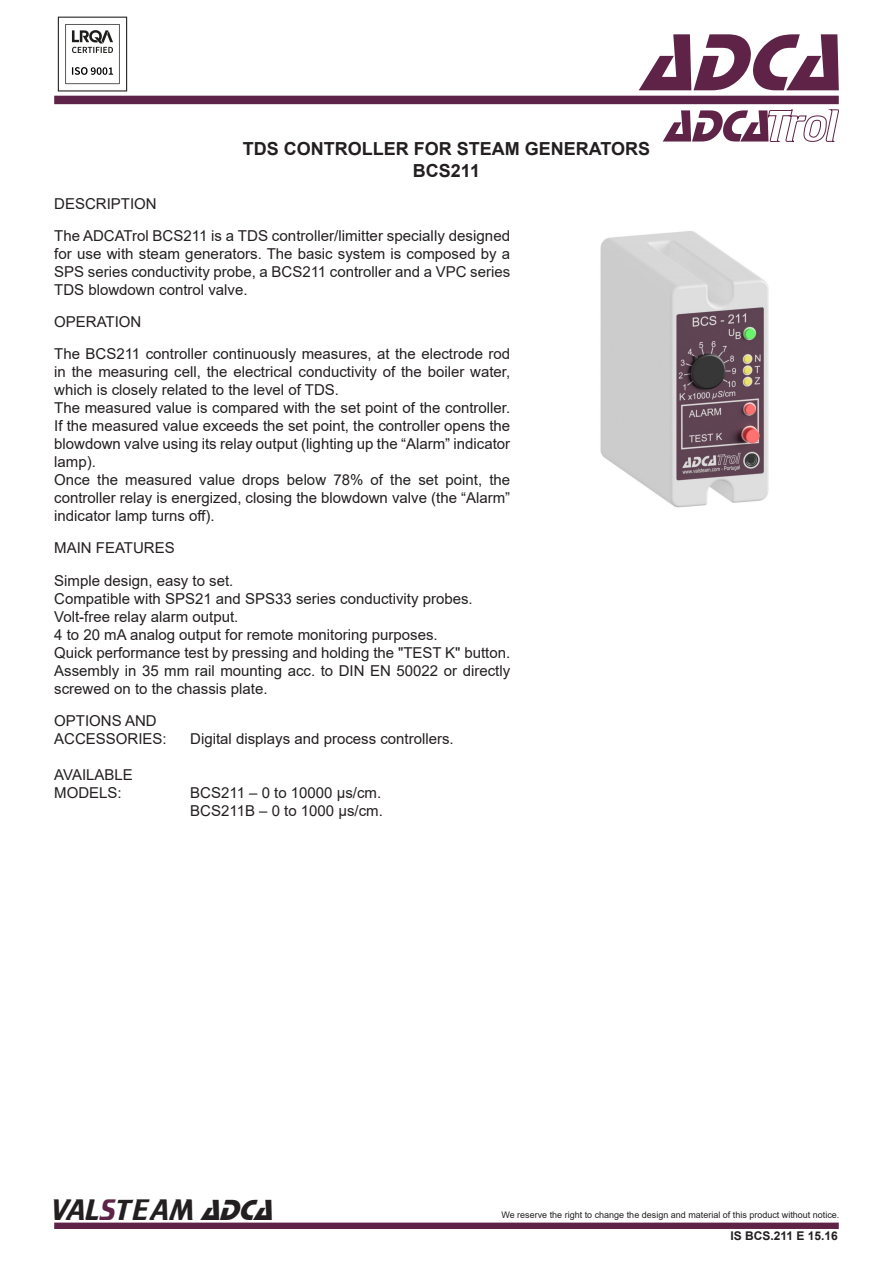
<style>
.page{position:relative;width:893px;height:1263px;background:#fff}
.page>*{position:absolute;margin:0;border:0;box-sizing:border-box;transform-origin:0 0}
.t1{font:italic 84px "Stop D";color:#5f2348}
.t2{font:30px "Trekker";color:#231f20}
.t3{font:700 18px "Arial";color:#231f20}
.t4{font:15px/18px "Arial";color:#231f20;text-align:justify}
.t5{font:700 12px "Arial";color:#231f20}
.t6{font:9px "Arial";color:#231f20}
.s1{color:#5f2348}
.s2{font-family:"Stop D";font-style:italic}
</style>
<div class="page">
<div style="left:54px;top:96px;width:785px;height:8px;background:#5e2348"></div>
<div style="left:54px;top:1222px;width:785px;height:7px;background:#5f2348;border:2px solid #5f2348"></div>
<img style="left:57px;top:16px;width:71px;height:76px">
<svg style="left:663px;top:109px;width:176px;height:33px"></svg>
<img style="left:600px;top:231px;width:169px;height:277px">
<h1 class="t1" style="left:640px;top:14px;width:227px">ADCA</h1>
<p class="t4" style="left:54px;top:194px;width:104px">DESCRIPTION</p>
<p class="t3" style="left:243px;top:136px;width:409px">TDS CONTROLLER FOR STEAM GENERATORS</p>
<p class="t3" style="left:413px;top:158px;width:69px">BCS211</p>
<p class="t4" style="left:54px;top:227px;width:458px">The ADCATrol BCS211 is a TDS controller/limitter specially designed for use with steam generators. The basic system is composed by a SPS series conductivity probe, a BCS211 controller and a VPC series TDS blowdown control valve.</p>
<p class="t4" style="left:54px;top:313px;width:89px">OPERATION</p>
<p class="t4" style="left:54px;top:345px;width:458px">The BCS211 controller continuously measures, at the electrode rod in the measuring cell, the electrical conductivity of the boiler water, which is closely related to the level of TDS.</p>
<p class="t4" style="left:54px;top:399px;width:458px">The measured value is compared with the set point of the controller.<br>If the measured value exceeds the set point, the controller opens the blowdown valve using its relay output (lighting up the “Alarm” indicator lamp).</p>
<p class="t4" style="left:54px;top:471px;width:458px">Once the measured value drops below 78% of the set point, the controller relay is energized, closing the blowdown valve (the “Alarm” indicator lamp turns off).</p>
<p class="t4" style="left:54px;top:539px;width:122px">MAIN FEATURES</p>
<p class="t4" style="left:54px;top:571px;width:181px">Simple design, easy to set.</p>
<p class="t4" style="left:54px;top:589px;width:420px">Compatible with SPS21 and SPS33 series conductivity probes.</p>
<p class="t4" style="left:54px;top:607px;width:186px">Volt-free relay alarm output.</p>
<p class="t4" style="left:54px;top:625px;width:385px">4 to 20 mA analog output for remote monitoring purposes.</p>
<p class="t4" style="left:54px;top:643px;width:458px">Quick performance test by pressing and holding the "TEST K" button.</p>
<p class="t4" style="left:54px;top:661px;width:458px">Assembly in 35 mm rail mounting acc. to DIN EN 50022 or directly screwed on to the chassis plate.</p>
<p class="t4" style="left:54px;top:711px;width:104px">OPTIONS AND</p>
<p class="t4" style="left:54px;top:729px;width:114px">ACCESSORIES:</p>
<p class="t4" style="left:54px;top:765px;width:80px">AVAILABLE</p>
<p class="t4" style="left:54px;top:783px;width:69px">MODELS:</p>
<p class="t4" style="left:190px;top:729px;width:265px">Digital displays and process controllers.</p>
<p class="t4" style="left:190px;top:783px;width:192px">BCS211 – 0 to 10000 μs/cm.</p>
<p class="t4" style="left:190px;top:801px;width:194px">BCS211B – 0 to 1000 μs/cm.</p>
<p class="t2" style="left:51px;top:1193px;width:232px">VAL<span class="s1">S</span>TEAM <span class="s2">ADCA</span></p>
<p class="t6" style="left:501px;top:1209px;width:340px">We reserve the right to change the design and material of this product without notice.</p>
<p class="t5" style="left:730px;top:1227px;width:109px">IS BCS.211 E 15.16</p>
</div>
